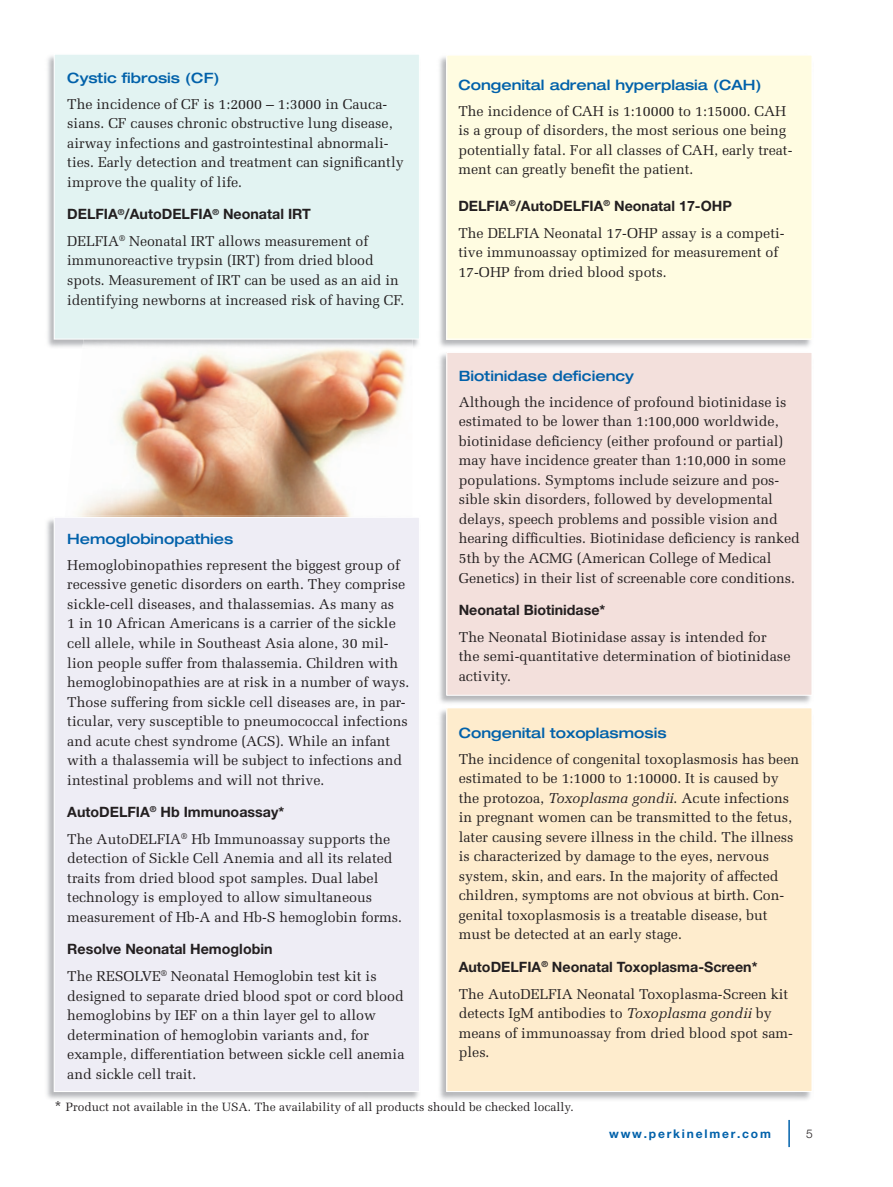
<style>
.page{position:relative;width:893px;height:1187px;background:#fff}
.page>*{position:absolute;margin:0;border:0;box-sizing:border-box;transform-origin:0 0}
.t1{font:14.25px/19.5px "Melior";color:#231f20}
.t2{font:700 14.25px "Helvetica Neue";color:#231f20}
.t3{font:500 expanded 14.25px "Helvetica Neue";color:#0161aa}
.t4{font:12px "Melior";color:#231f20}
.t5{font:700 12px "Helvetica Neue";letter-spacing:.15em;color:#0161aa}
.t6{font:300 12px "Helvetica Neue";color:#231f20}
.s1{font-style:italic}
.s2{font-size:14.25px}
</style>
<div class="page">
<hr style="left:788px;top:1119px;width:2px;height:27px;background:#0161aa">
<img style="left:77px;top:349px;width:329px;height:166px">
<img style="left:439px;top:353px;width:372px;height:747px">
<div style="left:447px;top:707px;width:365px;height:384px;background:#feeccd"></div>
<div style="left:447px;top:707px;width:365px;height:384px;border:1px solid #fff"></div>
<img style="left:46px;top:519px;width:106px;height:580px">
<img style="left:368px;top:1092px;width:51px;height:7px">
<img style="left:78px;top:515px;width:273px;height:2px">
<div style="left:54px;top:517px;width:365px;height:574px;background:#eeedf5"></div>
<div style="left:447px;top:352px;width:365px;height:343px;background:#f3e0dc"></div>
<div style="left:447px;top:352px;width:365px;height:343px;border:1px solid #fff"></div>
<img style="left:47px;top:56px;width:372px;height:291px">
<img style="left:82px;top:339px;width:330px;height:10px">
<div style="left:54px;top:54px;width:365px;height:285px;background:#e2f3f2"></div>
<div style="left:54px;top:54px;width:366px;height:285px;border:1px solid #fff"></div>
<img style="left:439px;top:57px;width:373px;height:290px">
<div style="left:447px;top:55px;width:365px;height:284px;background:#fffce1"></div>
<div style="left:447px;top:55px;width:365px;height:284px;border:1px solid #fff"></div>
<p class="t3" style="left:67px;top:69px;width:154px">Cystic fibrosis (CF)</p>
<p class="t1" style="left:67px;top:94px;width:338px">The incidence of CF is 1:2000 – 1:3000 in Cauca&shy;sians. CF causes chronic obstructive lung disease, airway infections and gastrointestinal abnormali&shy;ties. Early detection and treatment can significantly improve the quality of life.</p>
<p class="t2" style="left:67px;top:205px;width:245px">DELFIA<sup>®</sup>/AutoDELFIA<sup>®</sup> Neonatal IRT</p>
<p class="t1" style="left:67px;top:231px;width:338px">DELFIA<sup>®</sup> Neonatal IRT allows measurement of immunoreactive trypsin (IRT) from dried blood spots. Measurement of IRT can be used as an aid in identifying newborns at increased risk of having CF.</p>
<p class="t3" style="left:67px;top:530px;width:168px">Hemoglobinopathies</p>
<p class="t1" style="left:67px;top:555px;width:344px">Hemoglobinopathies represent the biggest group of recessive genetic disorders on earth. They comprise sickle-cell diseases, and thalassemias. As many as<br>1 in 10 African Americans is a carrier of the sickle cell allele, while in Southeast Asia alone, 30 mil&shy;lion people suffer from thalassemia. Children with hemoglobinopathies are at risk in a number of ways.<br>Those suffering from sickle cell diseases are, in par&shy;ticular, very susceptible to pneumococcal infections and acute chest syndrome (ACS). While an infant with a thalassemia will be subject to infections and intestinal problems and will not thrive.</p>
<p class="t2" style="left:67px;top:803px;width:218px">AutoDELFIA<sup>®</sup> Hb Immunoassay*</p>
<p class="t1" style="left:67px;top:829px;width:336px">The AutoDELFIA<sup>®</sup> Hb Immunoassay supports the detection of Sickle Cell Anemia and all its related traits from dried blood spot samples. Dual label technology is employed to allow simultaneous measurement of Hb-A and Hb-S hemoglobin forms.</p>
<p class="t2" style="left:67px;top:940px;width:207px">Resolve Neonatal Hemoglobin</p>
<p class="t1" style="left:67px;top:966px;width:339px">The RESOLVE<sup>®</sup> Neonatal Hemoglobin test kit is designed to separate dried blood spot or cord blood hemoglobins by IEF on a thin layer gel to allow determination of hemoglobin variants and, for example, differentiation between sickle cell anemia and sickle cell trait.</p>
<p class="t3" style="left:458px;top:76px;width:305px">Congenital adrenal hyper plasia (CAH)</p>
<p class="t1" style="left:458px;top:101px;width:336px">The incidence of CAH is 1:10000 to 1:15000. CAH is a group of disorders, the most serious one being potentially fatal. For all classes of CAH, early treat&shy;ment can greatly benefit the patient.</p>
<p class="t2" style="left:458px;top:197px;width:275px">DELFIA<sup>®</sup>/AutoDELFIA<sup>®</sup> Neonatal 17-OHP</p>
<p class="t1" style="left:458px;top:223px;width:328px">The DELFIA Neonatal 17-OHP assay is a competi&shy;tive immunoassay optimized for measurement of<br>17-OHP from dried blood spots.</p>
<p class="t3" style="left:459px;top:367px;width:177px">Biotinidase deficiency</p>
<p class="t1" style="left:459px;top:392px;width:343px">Although the incidence of profound biotinidase is estimated to be lower than 1:100,000 worldwide, biotinidase deficiency (either profound or partial) may have incidence greater than 1:10,000 in some populations. Symptoms include seizure and pos&shy;sible skin disorders, followed by developmental delays, speech problems and possible vision and hearing difficulties. Biotinidase deficiency is ranked 5th by the ACMG (American College of Medical Genetics) in their list of screenable core conditions.</p>
<p class="t2" style="left:459px;top:601px;width:148px">Neonatal Biotinidase*</p>
<p class="t1" style="left:459px;top:627px;width:333px">The Neonatal Biotinidase assay is intended for the semi-quantitative determination of biotinidase activity.</p>
<p class="t3" style="left:459px;top:724px;width:209px">Congenital toxoplasmosis</p>
<p class="t1" style="left:459px;top:749px;width:342px">The incidence of congenital toxoplasmosis has been estimated to be 1:1000 to 1:10000. It is caused by the protozoa, <span class="s1">Toxoplasma gondii</span>. Acute infections in pregnant women can be transmitted to the fetus, later causing severe illness in the child. The illness is characterized by damage to the eyes, nervous system, skin, and ears. In the majority of affected children, symptoms are not obvious at birth. Con&shy;genital toxoplasmosis is a treatable disease, but must be detected at an early stage.</p>
<p class="t2" style="left:459px;top:957px;width:300px">AutoDELFIA<sup>®</sup> Neonatal Toxoplasma-Screen*</p>
<p class="t1" style="left:459px;top:983px;width:336px">The AutoDELFIA Neonatal Toxoplasma-Screen kit detects IgM antibodies to <span class="s1">Toxoplasma gondii</span> by means of immunoassay from dried blood spot sam&shy;ples.</p>
<p class="t4" style="left:54px;top:1099px;width:521px"><span class="s2">*</span> Product not available in the USA. The availability of all products should be checked locally.</p>
<p class="t5" style="left:609px;top:1126px;width:163px">www.perkinelmer.com</p>
<p class="t6" style="left:806px;top:1126px;width:8px">5</p>
</div>
